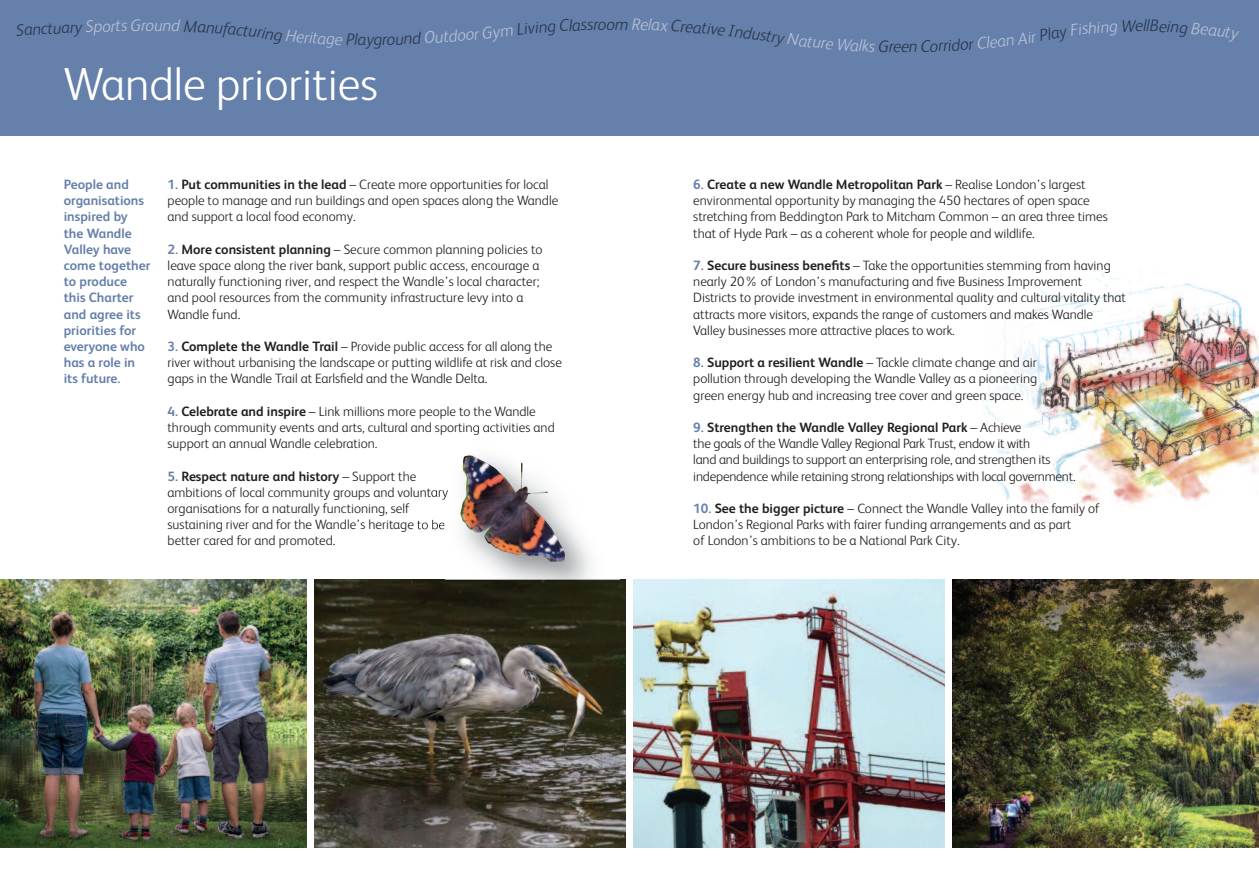
<style>
.page{position:relative;width:1259px;height:893px;background:#fff}
.page>*{position:absolute;margin:0;border:0;box-sizing:border-box;transform-origin:0 0}
.t1{font:300 46.5px "FS Albert";color:#fff}
.t2{font:italic 300 16.8px "FS Albert";color:#27364d}
.t3{font:italic 300 16.8px "FS Albert";color:#b9c1d7}
.t4{font:italic 300 16.5px "FS Albert";color:#27364d}
.t5{font:300 13.5px/16.2px "FS Albert";color:#231f20}
.t6{font:700 13.5px/16.2px "FS Albert";color:#6580aa}
.s1{font-size:16.8px;color:#b9c1d7}
.s2{font-weight:700;color:#6580aa}
.s3{font-weight:700}
</style>
<div class="page">
<img style="left:981px;top:266px;width:278px;height:239px">
<img style="left:634px;top:580px;width:310px;height:268px">
<img style="left:952px;top:580px;width:307px;height:268px">
<div style="left:0;top:0;width:1259px;height:136px;background:#6580aa"></div>
<img style="left:0;top:580px;width:306px;height:268px">
<img style="left:315px;top:580px;width:310px;height:268px">
<img style="left:398px;top:415px;width:258px;height:165px">
<img style="left:446px;top:580px;width:174px;height:75px">
<img style="left:460px;top:455px;width:105px;height:107px">
<p class="t4" style="left:32px;top:23px;width:39px;rotate:-3deg">nctua</p>
<p class="t4" style="left:70px;top:21px;width:34px;rotate:-2deg">ry <span class="s1">Sp</span></p>
<p class="t3" style="left:102px;top:20px;width:27px;rotate:-1deg">orts</p>
<p class="t3" style="left:131px;top:20px;width:25px">Gro</p>
<p class="t2" style="left:358px;top:34px;width:18px">ay</p>
<h1 class="t1" style="left:64px;top:68px;width:316px">Wandle priorities</h1>
<p class="t6" style="left:64px;top:178px;width:88px">People and organisations inspired by the Wandle<br>Valley have come together to produce this Charter and agree its priorities for everyone who has a role in its future.</p>
<p class="t5" style="left:168px;top:178px;width:392px"><span class="s2">1.</span> <span class="s3">Put communities in the lead</span> – Create more opportunities for local people to manage and run buildings and open spaces along the Wandle and support a local food economy.</p>
<p class="t5" style="left:168px;top:242px;width:376px"><span class="s2">2.</span> <span class="s3">More consistent planning</span> – Secure common planning policies to leave space along the river bank, support public access, encourage a naturally functioning river, and respect the Wandle’s local character; and pool resources from the community infrastructure levy into a Wandle fund.</p>
<p class="t5" style="left:168px;top:340px;width:396px"><span class="s2">3.</span> <span class="s3">Complete the Wandle Trail</span> – Provide public access for all along the river without urbanising the landscape or putting wildlife at risk and close gaps in the Wandle Trail at Earlsfield and the Wandle Delta.</p>
<p class="t5" style="left:168px;top:404px;width:389px"><span class="s2">4.</span> <span class="s3">Celebrate and inspire</span> – Link millions more people to the Wandle through community events and arts, cultural and sporting activities and support an annual Wandle celebration.</p>
<p class="t5" style="left:168px;top:469px;width:282px"><span class="s2">5.</span> <span class="s3">Respect nature and history</span> – Support the ambitions of local community groups and voluntary organisations for a naturally functioning, self sustaining river and for the Wandle’s heritage to be better cared for and promoted.</p>
<p class="t2" style="left:606px;top:18px;width:24px">om</p>
<p class="t2" style="left:893px;top:40px;width:17px">ee</p>
<p class="t2" style="left:938px;top:40px;width:24px;rotate:-3deg">rrid</p>
<p class="t2" style="left:1135px;top:20px;width:10px">e</p>
<p class="t5" style="left:693px;top:178px;width:416px"><span class="s2">6.</span> <span class="s3">Create a new Wandle Metropolitan Park</span> – Realise London’s largest environmental opportunity by managing the 450 hectares of open space stretching from Beddington Park to Mitcham Common – an area three times that of Hyde Park – as a coherent whole for people and wildlife.</p>
<p class="t5" style="left:693px;top:259px;width:434px"><span class="s2">7.</span> <span class="s3">Secure business benefits</span> – Take the opportunities stemming from having nearly 20% of London’s manufacturing and five Business Improvement Districts to provide investment in environmental quality and cultural vitality that attracts more visitors, expands the range of customers and makes Wandle Valley businesses more attractive places to work.</p>
<p class="t5" style="left:693px;top:356px;width:345px;text-align:justify"><span class="s2">8.</span> <span class="s3">Support a resilient Wandle</span> – Tackle climate change and air pollution through developing the Wandle Valley as a pioneering green energy hub and increasing tree cover and green space.</p>
<p class="t5" style="left:693px;top:421px;width:384px"><span class="s2">9.</span> <span class="s3">Strengthen the Wandle Valley Regional Park</span> – Achieve<br>the goals of the Wandle Valley Regional Park Trust, endow it with<br>land and buildings to support an enterprising role, and strengthen its independence while retaining strong relationships with local government.</p>
<p class="t5" style="left:693px;top:502px;width:408px"><span class="s2">10.</span> <span class="s3">See the bigger picture</span> – Connect the Wandle Valley into the family of<br>London’s Regional Parks with fairer funding arrangements and as part<br>of London’s ambitions to be a National Park City.</p>
</div>
